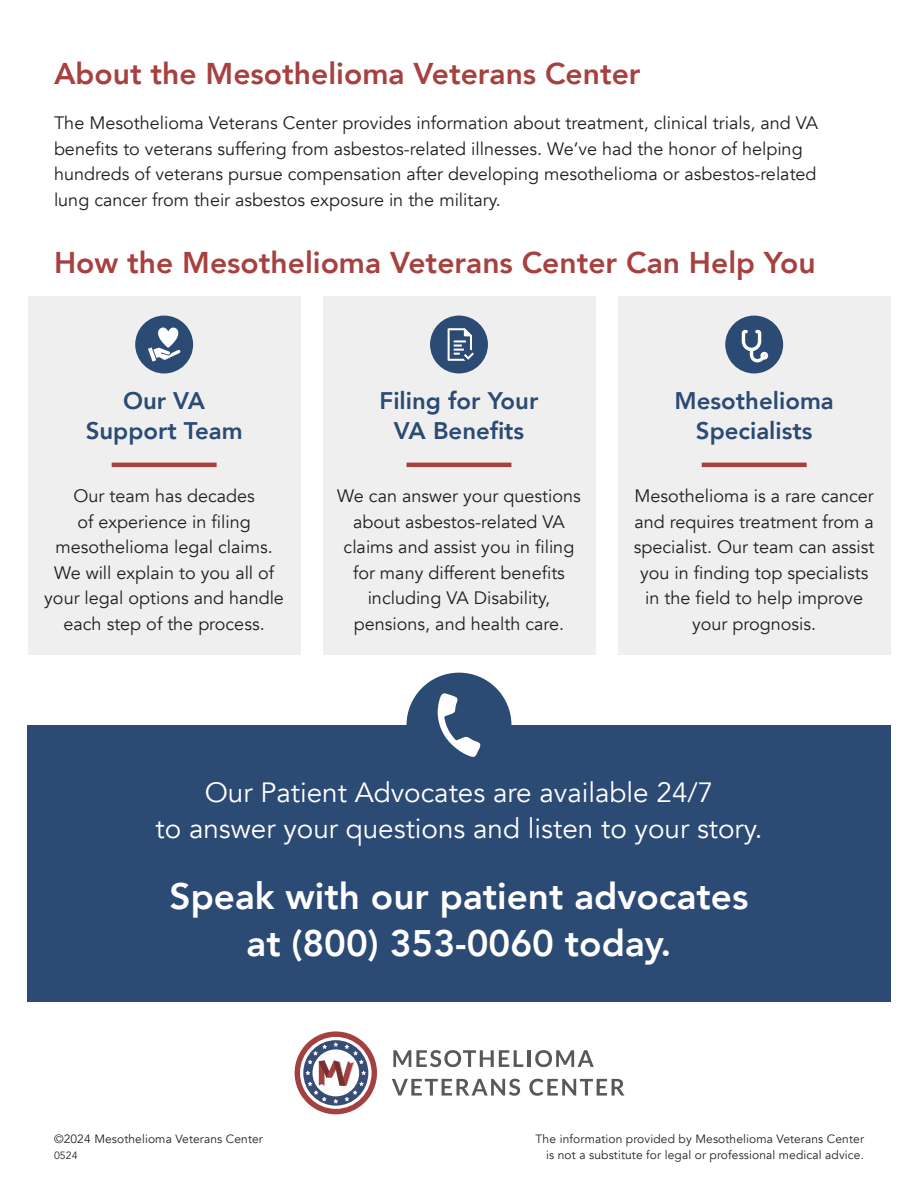
<style>
.page{position:relative;width:918px;height:1188px;background:#fff}
.page>*{position:absolute;margin:0;border:0;box-sizing:border-box;transform-origin:0 0}
.t1{font:800 36.9px "Avenir";color:#fff}
.t2{font:800 30px "Avenir";color:#a7413f}
.t3{font:27.9px/36.3px "Avenir";color:#fff;text-align:center}
.t4{font:800 24px/30px "Avenir";color:#2b4a74;text-align:center}
.t5{font:18px/25.5px "Avenir";color:#231f20;text-align:center}
.t6{font:12px/16.5px "Avenir";letter-spacing:.01em;color:#222;text-align:right}
.t7{font:10.5px "Avenir";color:#222}
</style>
<div class="page">
<div style="left:27px;top:725px;width:864px;height:276px;background:#2b4a74"></div>
<div style="left:407px;top:673px;width:104px;height:105px;background:#2b4a74;border-radius:50%"></div>
<svg style="left:438px;top:693px;width:43px;height:64px"></svg>
<svg style="left:294px;top:1031px;width:83px;height:84px"></svg>
<svg style="left:393px;top:1050px;width:130px;height:17px"></svg>
<hr style="left:528px;top:1050px;width:3px;height:17px;background:#57585a">
<svg style="left:535px;top:1050px;width:59px;height:17px"></svg>
<svg style="left:392px;top:1079px;width:128px;height:17px"></svg>
<svg style="left:529px;top:1079px;width:96px;height:17px"></svg>
<div style="left:28px;top:296px;width:273px;height:358px;background:#efefef"></div>
<div style="left:323px;top:296px;width:272px;height:358px;background:#efefef"></div>
<div style="left:618px;top:296px;width:273px;height:358px;background:#efefef"></div>
<hr style="left:112px;top:463px;width:105px;height:4px;background:#a7413f">
<hr style="left:407px;top:463px;width:104px;height:4px;background:#a7413f">
<hr style="left:702px;top:463px;width:105px;height:4px;background:#a7413f">
<div style="left:430px;top:316px;width:58px;height:57px;background:#2b4a74;border-radius:50%"></div>
<svg style="left:448px;top:328px;width:26px;height:33px"></svg>
<div style="left:725px;top:316px;width:58px;height:57px;background:#2b4a74;border-radius:50%"></div>
<svg style="left:742px;top:330px;width:26px;height:32px"></svg>
<div style="left:135px;top:316px;width:58px;height:57px;background:#2b4a74;border-radius:50%"></div>
<svg style="left:148px;top:327px;width:32px;height:35px"></svg>
<p class="t2" style="left:54px;top:50px;width:588px">About the Mesothelioma Veterans Center</p>
<p class="t5" style="left:54px;top:110px;width:766px;text-align:left">The Mesothelioma Veterans Center provides information about treatment, clinical trials, and VA benefits to veterans suffering from asbestos-related illnesses. We’ve had the honor of helping hundreds of veterans pursue compensation after developing mesothelioma or asbestos-related lung cancer from their asbestos exposure in the military.</p>
<p class="t2" style="left:54px;top:239px;width:763px">How the Mesothelioma Veterans Center Can Help You</p>
<p class="t4" style="left:86px;top:385px;width:158px">Our VA<br>Support Team</p>
<p class="t4" style="left:380px;top:385px;width:160px">Filing for Your<br>VA Benefits</p>
<p class="t4" style="left:675px;top:385px;width:161px">Mesothelioma<br>Specialists</p>
<p class="t5" style="left:44px;top:484px;width:241px">Our team has decades<br>of experience in filing mesothelioma legal claims.<br>We will explain to you all of your legal options and handle each step of the process.</p>
<p class="t5" style="left:337px;top:484px;width:245px">We can answer your questions about asbestos-related VA claims and assist you in filing for many different benefits including VA Disability, pensions, and health care.</p>
<p class="t5" style="left:634px;top:484px;width:242px">Mesothelioma is a rare cancer and requires treatment from a specialist. Our team can assist you in finding top specialists in the field to help improve your prognosis.</p>
<p class="t3" style="left:155px;top:775px;width:609px">Our Patient Advocates are available 24/7<br>to answer your questions and listen to your story.</p>
<p class="t1" style="left:170px;top:867px;width:580px">Speak with our patient advocates</p>
<p class="t1" style="left:247px;top:915px;width:426px">at (800) 353-0060 today.</p>
<p class="t6" style="left:54px;top:1131px;width:210px">©2024 Mesothelioma Veterans Center</p>
<p class="t7" style="left:54px;top:1149px;width:25px">0524</p>
<p class="t6" style="left:536px;top:1131px;width:330px">The information provided by Mesothelioma Veterans Center is not a substitute for legal or professional medical advice.</p>
</div>
